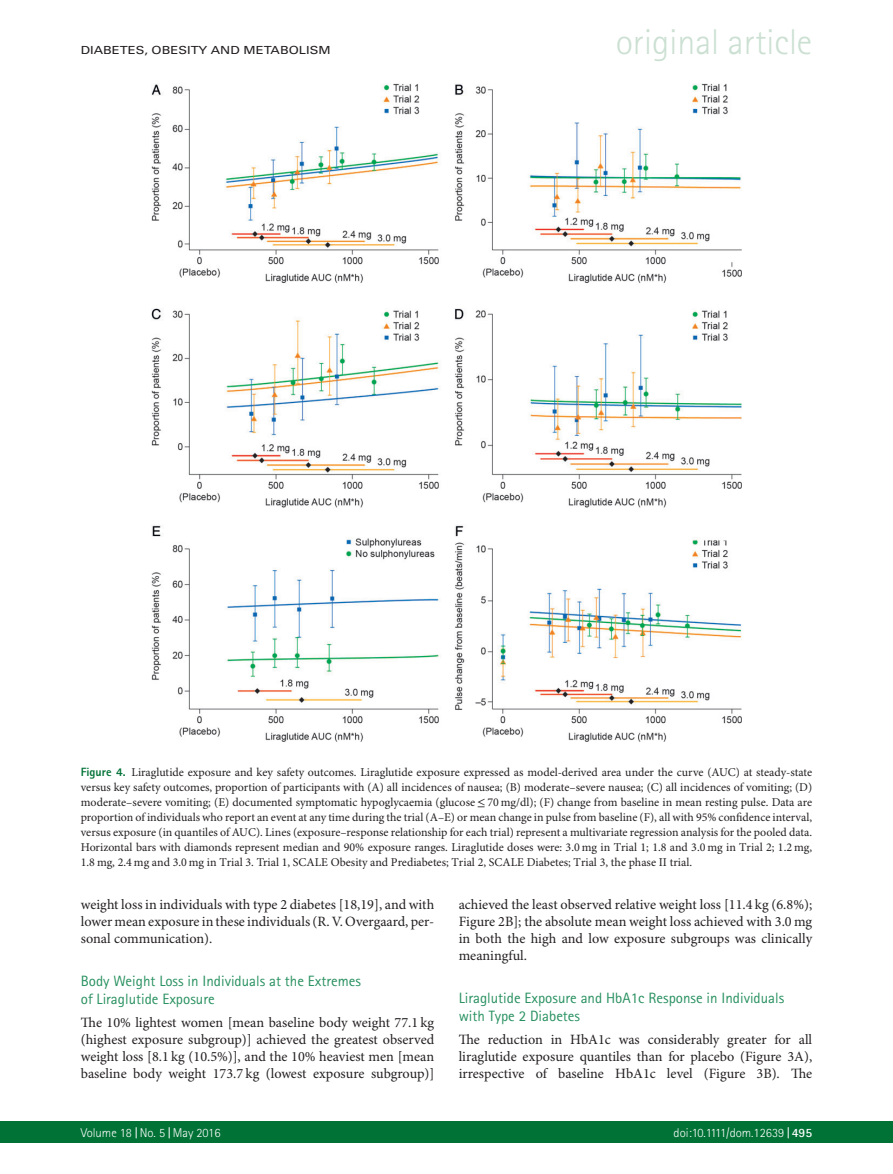
<style>
.page{position:relative;width:893px;height:1174px;background:#fff}
.page>*{position:absolute;margin:0;border:0;box-sizing:border-box;transform-origin:0 0}
.t1{font:300 35.85px "Rotis Sans Serif Std";color:#cbe0d2}
.t2{font:15px/18px "Rotis Sans Serif Std";color:#27905f}
.t3{font:14.25px/17.2px "Minion Pro";color:#231f20;text-align:justify}
.t4{font:300 12.75px "Rotis Sans Serif Std";color:#fff}
.t5{font:12px/15px "Minion Pro";color:#231f20;text-align:justify}
.t6{font:11.1px "Univers LT Std";color:#231f20;scale:1.17 1}
.s1{font-family:"Rotis Sans Serif Std";font-weight:800;color:#007236}
.s2{font-family:"STIX Math Calligraphy"}
.s3{font-weight:700}
</style>
<div class="page">
<img style="left:151px;top:83px;width:591px;height:659px">
<div style="left:0;top:1121px;width:893px;height:21px;background:#007236"></div>
<p class="t6" style="left:81px;top:46px;width:215px">DIABETES, OBESITY AND METABOLISM</p>
<h1 class="t1" style="left:616px;top:29px;width:198px">original article</h1>
<p class="t5" style="left:81px;top:766px;width:733px"><span class="s1">Figure 4.</span> Liraglutide exposure and key safety outcomes. Liraglutide exposure expressed as model-derived area under the curve (AUC) at steady-state versus key safety outcomes, proportion of participants with (A) all incidences of nausea; (B) moderate–severe nausea; (C) all incidences of vomiting; (D) moderate–severe vomiting; (E) documented symptomatic hypoglycaemia (glucose <span class="s2">≤</span> 70 mg/dl); (F) change from baseline in mean resting pulse. Data are proportion of individuals who report an event at any time during the trial (A–E) or mean change in pulse from baseline (F), all with 95% confidence interval, versus exposure (in quantiles of AUC). Lines (exposure–response relationship for each trial) represent a multivariate regression analysis for the pooled data.<br>Horizontal bars with diamonds represent median and 90% exposure ranges. Liraglutide doses were: 3.0 mg in Trial 1; 1.8 and 3.0 mg in Trial 2; 1.2 mg, 1.8 mg, 2.4 mg and 3.0 mg in Trial 3. Trial 1, SCALE Obesity and Prediabetes; Trial 2, SCALE Diabetes; Trial 3, the phase II trial.</p>
<p class="t3" style="left:81px;top:897px;width:355px">weight loss in individuals with type 2 diabetes [18,19], and with lower mean exposure in these individuals (R. V. Overgaard, per&shy;sonal communication).</p>
<p class="t2" style="left:81px;top:973px;width:282px">Body Weight Loss in Individuals at the Extremes of Liraglutide Exposure</p>
<p class="t3" style="left:81px;top:1015px;width:355px">The 10% lightest women [mean baseline body weight 77.1 kg (highest exposure subgroup)] achieved the greatest observed weight loss [8.1 kg (10.5%)], and the 10% heaviest men [mean baseline body weight 173.7 kg (lowest exposure subgroup)]</p>
<p class="t3" style="left:459px;top:897px;width:355px">achieved the least observed relative weight loss [11.4 kg (6.8%); Figure 2B]; the absolute mean weight loss achieved with 3.0 mg in both the high and low exposure subgroups was clinically meaningful.</p>
<p class="t2" style="left:459px;top:990px;width:327px">Liraglutide Exposure and HbA1c Response in Individuals with Type 2 Diabetes</p>
<p class="t3" style="left:459px;top:1032px;width:355px">The reduction in HbA1c was considerably greater for all liraglutide exposure quantiles than for placebo (Figure 3A), irrespective of baseline HbA1c level (Figure 3B). The</p>
<p class="t4" style="left:81px;top:1128px;width:141px">Volume 18 No. 5 May 2016</p>
<p class="t4" style="left:674px;top:1128px;width:140px">doi:10.1111/dom.12639 <span class="s3">495</span></p>
</div>
